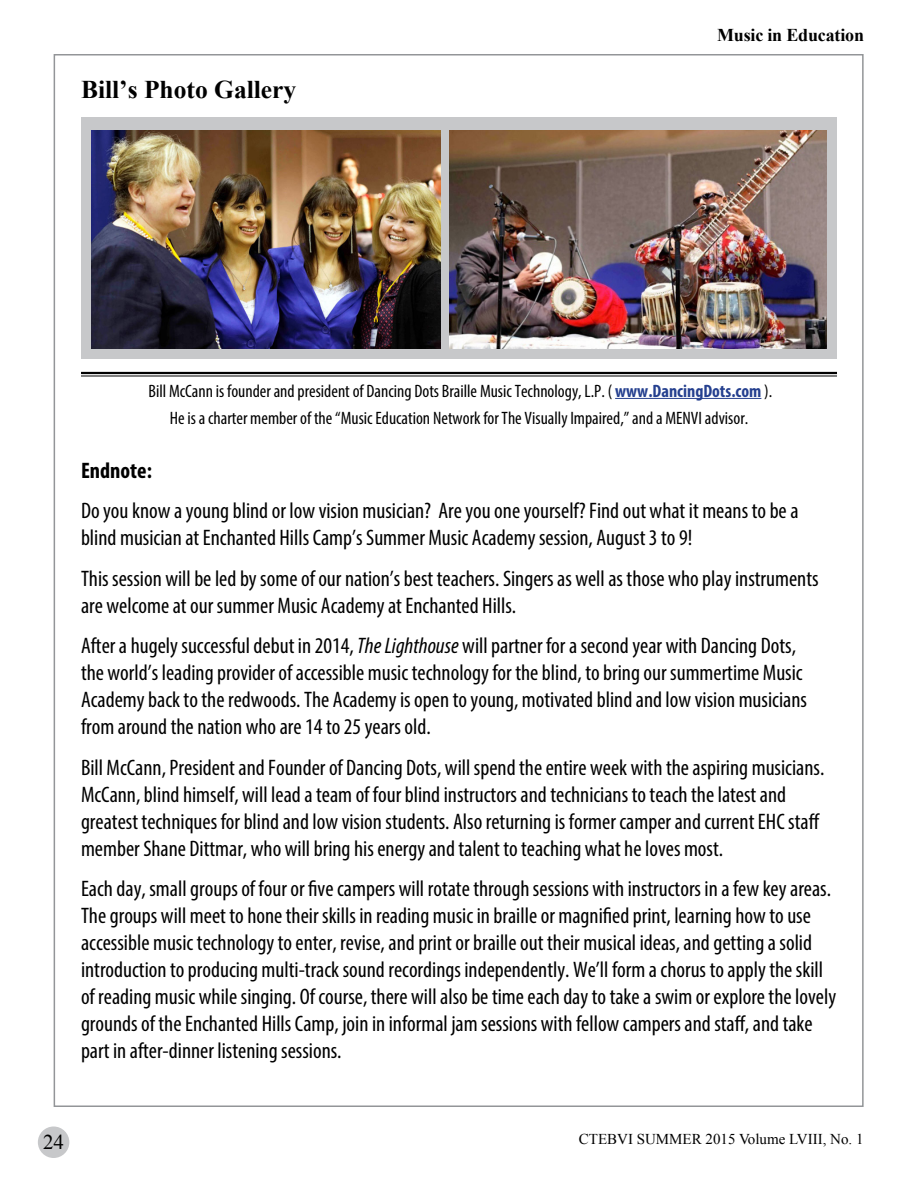
<style>
.page{position:relative;width:918px;height:1188px;background:#fff}
.page>*{position:absolute;margin:0;border:0;box-sizing:border-box;transform-origin:0 0}
.t1{font:700 25.5px "Times New Roman";color:#000}
.t2{font:condensed 22.5px/27px "Myriad Pro";color:#000}
.t3{font:700 condensed 22.5px "Myriad Pro";color:#000}
.t4{font:21px "Times New Roman";color:#000}
.t5{font:condensed 18px/27px "Myriad Pro";color:#000;text-align:center}
.t6{font:700 18px "Times New Roman";letter-spacing:-.01em;color:#000}
.t7{font:15px "Times New Roman";color:#000}
.s1{font-weight:700;color:#25408f}
.s2{font-style:italic}
</style>
<div class="page">
<div style="left:38px;top:1127px;width:31px;height:31px;background:#c7c8ca;border-radius:50%"></div>
<hr style="left:81px;top:372px;width:756px;height:2px;background:#000">
<hr style="left:81px;top:376px;width:756px;height:1px;background:#000">
<hr style="left:615px;top:398px;width:146px;height:1px;background:#25408f">
<div style="left:81px;top:117px;width:756px;height:242px;background:#c7c8ca"></div>
<img style="left:92px;top:130px;width:349px;height:219px">
<img style="left:450px;top:130px;width:376px;height:219px">
<p class="t1" style="left:81px;top:72px;width:217px">Bill’s Photo Gallery</p>
<p class="t6" style="left:717px;top:22px;width:148px">Music in Education</p>
<p class="t5" style="left:149px;top:377px;width:625px">Bill McCann is founder and president of Dancing Dots Braille Music Technology, L.P. ( <span class="s1">www.DancingDots.com</span> ).<br>He is a charter member of the “Music Education Network for The Visually Impaired,” and a MENVI advisor.</p>
<p class="t3" style="left:81px;top:456px;width:72px">Endnote:</p>
<p class="t2" style="left:81px;top:497px;width:719px">Do you know a young blind or low vision musician? Are you one yourself? Find out what it means to be a blind musician at Enchanted Hills Camp’s Summer Music Academy session, August 3 to 9!</p>
<p class="t2" style="left:81px;top:564px;width:739px">This session will be led by some of our nation’s best teachers. Singers as well as those who play instruments are welcome at our summer Music Academy at Enchanted Hills.</p>
<p class="t2" style="left:81px;top:632px;width:727px">After a hugely successful debut in 2014, <span class="s2">The Lighthouse</span> will partner for a second year with Dancing Dots, the world’s leading provider of accessible music technology for the blind, to bring our summertime Music Academy back to the redwoods. The Academy is open to young, motivated blind and low vision musicians from around the nation who are 14 to 25 years old.</p>
<p class="t2" style="left:81px;top:753px;width:745px">Bill McCann, President and Founder of Dancing Dots, will spend the entire week with the aspiring musicians.<br>McCann, blind himself, will lead a team of four blind instructors and technicians to teach the latest and greatest techniques for blind and low vision students. Also returning is former camper and current EHC staff member Shane Dittmar, who will bring his energy and talent to teaching what he loves most.</p>
<p class="t2" style="left:81px;top:875px;width:757px">Each day, small groups of four or five campers will rotate through sessions with instructors in a few key areas.<br>The groups will meet to hone their skills in reading music in braille or magnified print, learning how to use accessible music technology to enter, revise, and print or braille out their musical ideas, and getting a solid introduction to producing multi-track sound recordings independently. We’ll form a chorus to apply the skill of reading music while singing. Of course, there will also be time each day to take a swim or explore the lovely grounds of the Enchanted Hills Camp, join in informal jam sessions with fellow campers and staff, and take part in after-dinner listening sessions.</p>
<p class="t4" style="left:43px;top:1127px;width:22px">24</p>
<p class="t7" style="left:579px;top:1129px;width:286px">CTEBVI SUMMER 2015 Volume LVIII , No. 1</p>
</div>
